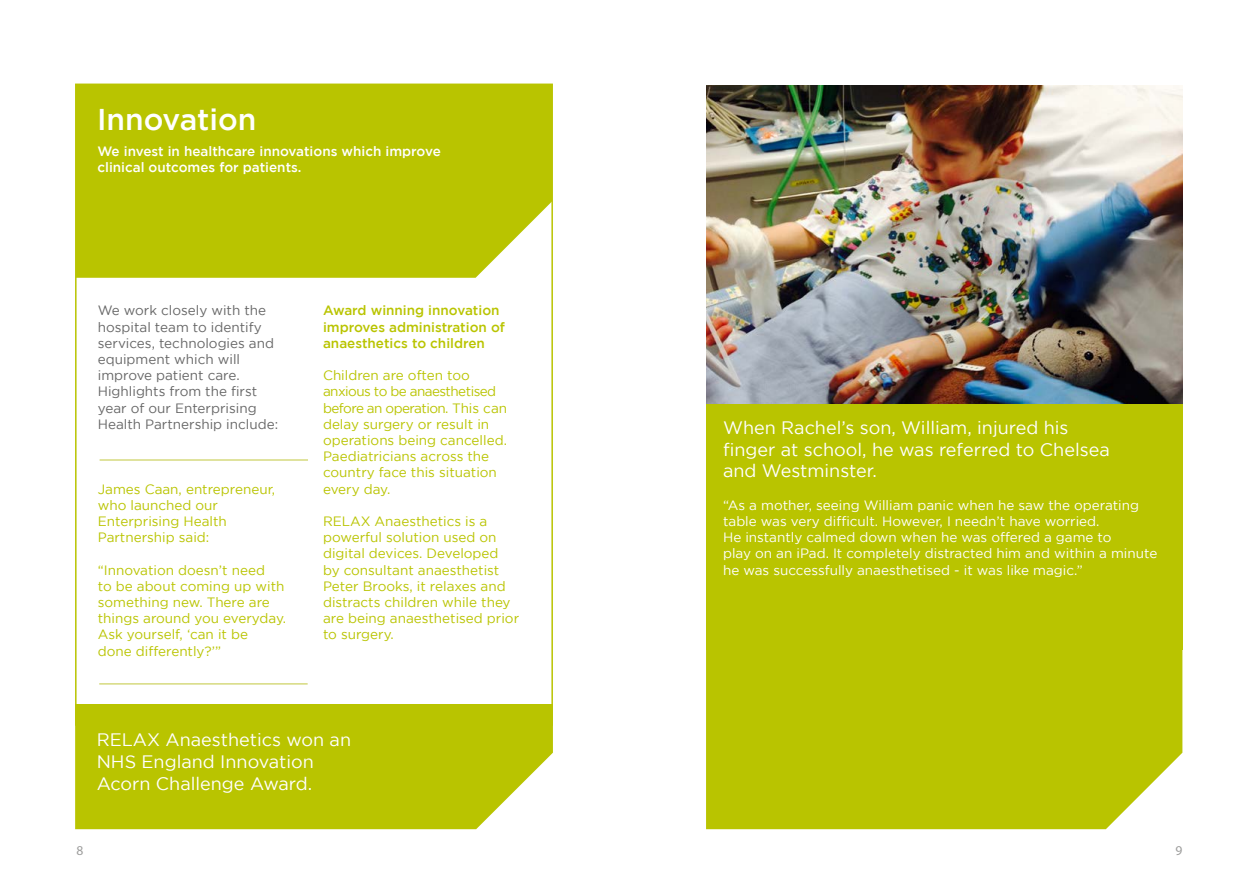
<style>
.page{position:relative;width:1259px;height:893px;background:#fff}
.page>*{position:absolute;margin:0;border:0;box-sizing:border-box;transform-origin:0 0}
.t1{font:500 30px "Gotham";color:#fff}
.t2{font:18px/21.6px "Gotham";color:#fff}
.t3{font:13.5px/16.2px "Gotham";color:#b9c400}
.t4{font:13.5px/16.2px "Gotham";color:#fff}
.t5{font:13.5px/16.2px "Gotham";color:#666}
.t6{font:500 13.5px/16.2px "Gotham";color:#fff}
.t7{font:500 13.5px/16.2px "Gotham";color:#b9c400}
.t8{font:13.5px "Myriad Pro";color:#9d9d9c}
</style>
<div class="page">
<div style="left:75px;top:704px;width:478px;height:125px;background:#b9c400"></div>
<div style="left:76px;top:84px;width:476px;height:194px;background:#b9c400"></div>
<img style="left:706px;top:85px;width:476px;height:319px">
<div style="left:706px;top:404px;width:476px;height:245px;background:#b9c400"></div>
<div style="left:706px;top:649px;width:476px;height:180px;background:#b9c400"></div>
<hr style="left:100px;top:459px;width:208px;height:2px;background:#d6da7e">
<hr style="left:99px;top:683px;width:209px;height:2px;background:#d6da7e">
<h1 class="t1" style="left:97px;top:102px;width:161px">Innovation</h1>
<p class="t6" style="left:97px;top:143px;width:345px">We invest in healthcare innovations which improve clinical outcomes for patients.</p>
<p class="t5" style="left:98px;top:302px;width:182px">We work closely with the hospital team to identify services, technologies and equipment which will improve patient care.<br>Highlights from the first year of our Enterprising<br>Health Partnership include:</p>
<p class="t3" style="left:98px;top:480px;width:179px">James Caan, entrepreneur, who launched our<br>Enterprising Health<br>Partnership said:</p>
<p class="t3" style="left:98px;top:561px;width:190px">“Innovation doesn’t need<br>to be about coming up with something new. There are things around you everyday.<br>Ask yourself, ‘can it be<br>done differently?’”</p>
<p class="t7" style="left:323px;top:302px;width:183px">Award winning innovation improves administration of anaesthetics to children</p>
<p class="t3" style="left:323px;top:367px;width:186px">Children are often too anxious to be anaesthetised before an operation. This can delay surgery or result in operations being cancelled.<br>Paediatricians across the country face this situation every day.</p>
<p class="t3" style="left:323px;top:513px;width:198px">RELAX Anaesthetics is a powerful solution used on digital devices. Developed<br>by consultant anaesthetist<br>Peter Brooks, it relaxes and distracts children while they are being anaesthetised prior to surgery.</p>
<h2 class="t2" style="left:97px;top:729px;width:256px">RELAX Anaesthetics won an<br>NHS England Innovation<br>Acorn Challenge Award.</h2>
<h2 class="t2" style="left:723px;top:417px;width:388px">When Rachel’s son, William, injured his finger at school, he was referred to Chelsea and Westminster.</h2>
<p class="t4" style="left:723px;top:497px;width:436px">“As a mother, seeing William panic when he saw the operating table was very difficult. However, I needn’t have worried.<br>He instantly calmed down when he was offered a game to<br>play on an iPad. It completely distracted him and within a minute he was successfully anaesthetised - it was like magic.”</p>
<p class="t8" style="left:77px;top:842px;width:8px">8</p>
<p class="t8" style="left:1175px;top:842px;width:8px">9</p>
</div>
